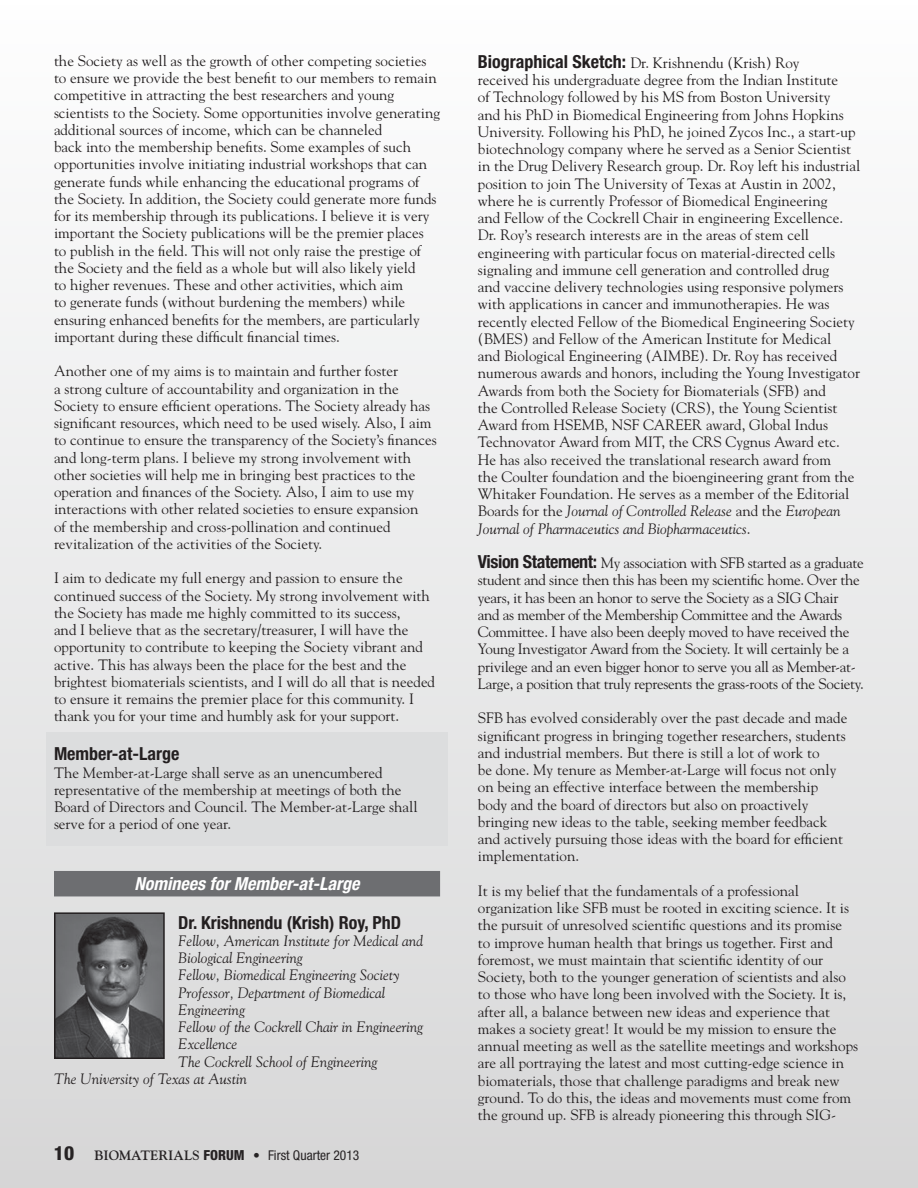
<style>
.page{position:relative;width:918px;height:1188px;background:#fff}
.page>*{position:absolute;margin:0;border:0;box-sizing:border-box;transform-origin:0 0}
.t1{font:700 condensed 18px "Helvetica Neue";color:#231f20}
.t2{font:italic 700 condensed 18px "Helvetica Neue";color:#fff}
.t3{font:15px/17.2px "Goudy";color:#231f20}
.t4{font:15px/17.2px "Goudy";letter-spacing:-.02em;color:#231f20}
.t5{font:italic 15px "Goudy";color:#231f20}
.t6{font:condensed 13.5px "Helvetica Neue";color:#231f20}
.s1{font-weight:800;font-size:19.5px}
.s2{font-family:"Goudy";font-weight:700;font-stretch:normal}
.s3{font-weight:800;font-size:13.8px}
.s4{font-family:"Helvetica Neue";font-weight:700;font-stretch:condensed;font-size:18px}
.s5{font-style:italic}
</style>
<div class="page">
<div style="left:0;top:0;width:918px;height:1188px;background:linear-gradient(to bottom,#fefefe,#d7d7d7)"></div>
<div style="left:46px;top:732px;width:402px;height:114px;background:#dcddde"></div>
<div style="left:54px;top:871px;width:386px;height:25px;background:#6d6e71"></div>
<img style="left:57px;top:915px;width:105px;height:141px">
<div style="left:54px;top:912px;width:111px;height:147px;border:2px solid #231f20"></div>
<p class="t3" style="left:54px;top:52px;width:388px">the Society as well as the growth of other competing societies to ensure we provide the best benefit to our members to remain competitive in attracting the best researchers and young scientists to the Society. Some opportunities involve generating additional sources of income, which can be channeled<br>back into the membership benefits. Some examples of such opportunities involve initiating industrial workshops that can generate funds while enhancing the educational programs of the Society. In addition, the Society could generate more funds for its membership through its publications. I believe it is very important the Society publications will be the premier places to publish in the field. This will not only raise the prestige of the Society and the field as a whole but will also likely yield<br>to higher revenues. These and other activities, which aim<br>to generate funds (without burdening the members) while ensuring enhanced benefits for the members, are particularly important during these difficult financial times.</p>
<p class="t3" style="left:54px;top:362px;width:384px">Another one of my aims is to maintain and further foster<br>a strong culture of accountability and organization in the Society to ensure efficient operations. The Society already has significant resources, which need to be used wisely. Also, I aim to continue to ensure the transparency of the Society’s finances and long-term plans. I believe my strong involvement with other societies will help me in bringing best practices to the operation and finances of the Society. Also, I aim to use my interactions with other related societies to ensure expansion<br>of the membership and cross-pollination and continued revitalization of the activities of the Society.</p>
<p class="t3" style="left:54px;top:569px;width:383px">I aim to dedicate my full energy and passion to ensure the continued success of the Society. My strong involvement with the Society has made me highly committed to its success,<br>and I believe that as the secretary/treasurer, I will have the opportunity to contribute to keeping the Society vibrant and active. This has always been the place for the best and the brightest biomaterials scientists, and I will do all that is needed to ensure it remains the premier place for this community. I thank you for your time and humbly ask for your support.</p>
<p class="t1" style="left:54px;top:743px;width:127px">Member-at-Large</p>
<p class="t3" style="left:54px;top:764px;width:365px">The Member-at-Large shall serve as an unencumbered representative of the membership at meetings of both the Board of Directors and Council. The Member-at-Large shall serve for a period of one year.</p>
<p class="t2" style="left:135px;top:872px;width:226px">Nominees for Member-at-Large</p>
<p class="t1" style="left:178px;top:911px;width:224px">Dr. Krishnendu (Krish) Roy, PhD</p>
<p class="t5" style="left:178px;top:932px;width:246px">Fellow, American Institute for Medical and</p>
<p class="t5" style="left:178px;top:949px;width:126px">Biological Engineering</p>
<p class="t5" style="left:178px;top:966px;width:223px">Fellow, Biomedical Engineering Society</p>
<p class="t5" style="left:178px;top:983px;width:209px">Professor, Department of Biomedical</p>
<p class="t5" style="left:178px;top:1001px;width:68px">Engineering</p>
<p class="t5" style="left:178px;top:1018px;width:246px">Fellow of the Cockrell Chair in Engineering</p>
<p class="t5" style="left:178px;top:1035px;width:61px">Excellence</p>
<p class="t5" style="left:178px;top:1052px;width:201px">The Cockrell School of Engineering</p>
<p class="t5" style="left:54px;top:1070px;width:194px">The University of Texas at Austin</p>
<p class="t6" style="left:54px;top:1148px;width:307px"><span class="s1">10</span> <span class="s2">BIOMATERIALS</span> <span class="s3">FORUM</span> <span class="s2">•</span> First Quarter 2013</p>
<p class="t3" style="left:478px;top:54px;width:384px"><span class="s4">Biographical Sketch:</span> Dr. Krishnendu (Krish) Roy<br>received his undergraduate degree from the Indian Institute<br>of Technology followed by his MS from Boston University<br>and his PhD in Biomedical Engineering from Johns Hopkins University. Following his PhD, he joined Zycos Inc., a start-up biotechnology company where he served as a Senior Scientist in the Drug Delivery Research group. Dr. Roy left his industrial position to join The University of Texas at Austin in 2002, where he is currently Professor of Biomedical Engineering<br>and Fellow of the Cockrell Chair in engineering Excellence.<br>Dr. Roy’s research interests are in the areas of stem cell engineering with particular focus on material-directed cells signaling and immune cell generation and controlled drug<br>and vaccine delivery technologies using responsive polymers with applications in cancer and immunotherapies. He was recently elected Fellow of the Biomedical Engineering Society (BMES) and Fellow of the American Institute for Medical<br>and Biological Engineering (AIMBE). Dr. Roy has received numerous awards and honors, including the Young Investigator Awards from both the Society for Biomaterials (SFB) and<br>the Controlled Release Society (CRS), the Young Scientist Award from HSEMB, NSF CAREER award, Global Indus Technovator Award from MIT, the CRS Cygnus Award etc.<br>He has also received the translational research award from<br>the Coulter foundation and the bioengineering grant from the Whitaker Foundation. He serves as a member of the Editorial Boards for the <span class="s5">Journal of Controlled Release</span> and the <span class="s5">European Journal of Pharmaceutics and Biopharmaceutics</span>.</p>
<p class="t4" style="left:478px;top:554px;width:388px"><span class="s4">Vision Statement:</span> My association with SFB started as a graduate student and since then this has been my scientific home. Over the years, it has been an honor to serve the Society as a SIG Chair and as member of the Membership Committee and the Awards Committee. I have also been deeply moved to have received the Young Investigator Award from the Society. It will certainly be a privilege and an even bigger honor to serve you all as Member-at-Large, a position that truly represents the grass-roots of the Society.</p>
<p class="t3" style="left:478px;top:709px;width:371px">SFB has evolved considerably over the past decade and made significant progress in bringing together researchers, students and industrial members. But there is still a lot of work to<br>be done. My tenure as Member-at-Large will focus not only on being an effective interface between the membership body and the board of directors but also on proactively bringing new ideas to the table, seeking member feedback and actively pursuing those ideas with the board for efficient implementation.</p>
<p class="t3" style="left:478px;top:882px;width:382px">It is my belief that the fundamentals of a professional organization like SFB must be rooted in exciting science. It is the pursuit of unresolved scientific questions and its promise<br>to improve human health that brings us together. First and foremost, we must maintain that scientific identity of our Society, both to the younger generation of scientists and also to those who have long been involved with the Society. It is, after all, a balance between new ideas and experience that makes a society great! It would be my mission to ensure the annual meeting as well as the satellite meetings and workshops are all portraying the latest and most cutting-edge science in biomaterials, those that challenge paradigms and break new ground. To do this, the ideas and movements must come from the ground up. SFB is already pioneering this through SIG-</p>
</div>
